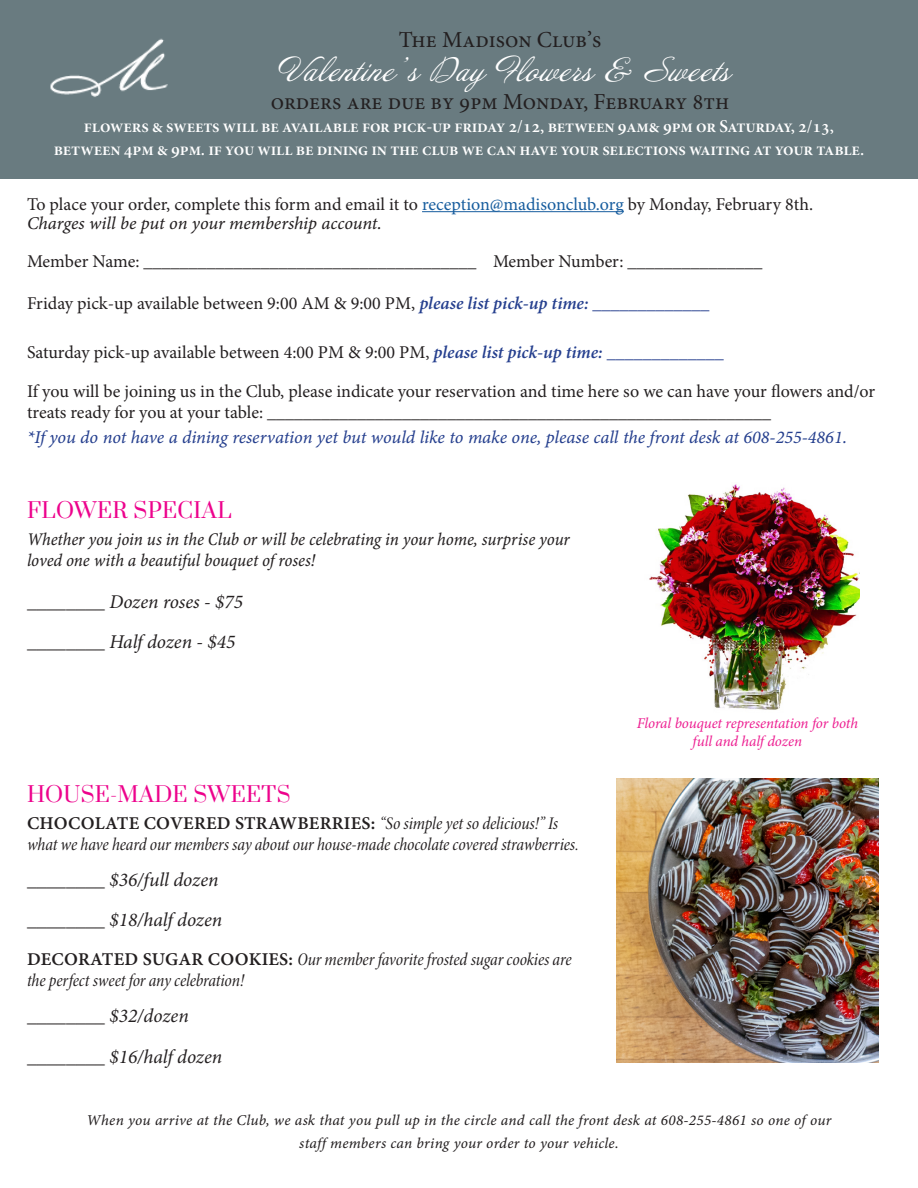
<style>
.page{position:relative;width:918px;height:1188px;background:#fff}
.page>*{position:absolute;margin:0;border:0;box-sizing:border-box;transform-origin:0 0}
.t1{font:30px "Annabelle JF";color:#fff}
.t2{font:22.95px "Minion Pro";color:#231f20}
.t3{font:21px "Prata";letter-spacing:.02em;color:#ed028c}
.t4{font:italic 19.5px "Minion Pro";letter-spacing:-.005em;color:#231f20}
.t5{font:18px/21px "Minion Pro";color:#231f20}
.t6{font:18px/21px "Minion Pro Cn It Subh";letter-spacing:-.005em;color:#231f20}
.t7{font:18px "Minion Pro Semibold Subh";letter-spacing:-.01em;color:#fff}
.t8{font:18px/21.6px "Minion Pro Cn It Capt";letter-spacing:-.005em;color:#231f20}
.t9{font:18px "Minion Pro It Capt";letter-spacing:-.005em;color:#253f8e}
.t10{font:18px "Minion Pro";letter-spacing:-.025em;color:#231f20}
.t11{font:18px "Minion Pro It Capt";letter-spacing:-.005em;color:#231f20}
.t12{font:15px/22.5px "Minion Pro It Capt";letter-spacing:.01em;color:#231f20;text-align:center}
.smaller_spacing{font:italic 15px/18px "Minion Pro";letter-spacing:-.01em;color:#ed1e91;text-align:center}
.s1{color:#175d9e}
.s2{font-weight:600;font-style:italic;color:#253f8e}
.s3{font-family:"Minion Pro Semibold Capt"}
</style>
<div class="page">
<div style="left:0;top:0;width:918px;height:179px;background:#697b80"></div>
<hr style="left:422px;top:211px;width:202px;height:1px;background:#175d9e">
<img style="left:50px;top:38px;width:118px;height:59px">
<img style="left:649px;top:484px;width:211px;height:226px">
<img style="left:617px;top:778px;width:261px;height:285px">
<p class="t2" style="left:399px;top:25px;width:204px">The Madison Club’s</p>
<p class="t1" style="left:278px;top:52px;width:454px">Valentine’s Day Flowers &amp; Sweets</p>
<p class="t2" style="left:271px;top:86px;width:460px">orders are due by 9pm Monday, February 8th</p>
<p class="t7" style="left:84px;top:115px;width:752px">flowers &amp; sweets will be available for pick-up friday 2/12, between 9am&amp; 9pm or Saturday, 2/13,</p>
<p class="t7" style="left:54px;top:137px;width:812px">between 4pm &amp; 9pm. if you will be dining in the club we can have your selections waiting at your table.</p>
<p class="t5" style="left:27px;top:194px;width:788px">To place your order, complete this form and email it to <span class="s1">reception@madisonclub.org</span> by Monday, February 8th.</p>
<p class="t11" style="left:27px;top:211px;width:356px">Charges will be put on your membership account.</p>
<p class="t10" style="left:27px;top:249px;width:737px">Member Name: _____________________________________ Member Number: _______________</p>
<p class="t5" style="left:27px;top:293px;width:684px">Friday pick-up available between 9:00 AM &amp; 9:00 PM, <span class="s2">please list pick-up time: _____________</span></p>
<p class="t5" style="left:27px;top:342px;width:698px">Saturday pick-up available between 4:00 PM &amp; 9:00 PM, <span class="s2">please list pick-up time: _____________</span></p>
<p class="t5" style="left:27px;top:381px;width:850px">If you will be joining us in the Club, please indicate your reservation and time here so we can have your flowers and/or treats ready for you at your table: ________________________________________________________</p>
<p class="t9" style="left:27px;top:425px;width:822px">*If you do not have a dining reservation yet but would like to make one, please call the front desk at 608-255-4861.</p>
<p class="t3" style="left:27px;top:497px;width:206px">FLOWER SPECIAL</p>
<p class="t8" style="left:27px;top:528px;width:544px">Whether you join us in the Club or will be celebrating in your home, surprise your loved one with a beautiful bouquet of roses!</p>
<p class="t4" style="left:27px;top:588px;width:218px">________ Dozen roses - $75</p>
<p class="t4" style="left:27px;top:629px;width:210px">________ Half dozen - $45</p>
<p class="t3" style="left:27px;top:781px;width:265px">HOUSE-MADE SWEETS</p>
<p class="t6" style="left:27px;top:813px;width:553px"><span class="s3">CHOCOLATE COVERED STRAWBERRIES:</span> “So simple yet so delicious!” Is what we have heard our members say about our house-made chocolate covered strawberries.</p>
<p class="t4" style="left:27px;top:866px;width:193px">________ $36/full dozen</p>
<p class="t4" style="left:27px;top:907px;width:197px">________ $18/half dozen</p>
<p class="t6" style="left:27px;top:949px;width:546px"><span class="s3">DECORATED SUGAR COOKIES:</span> Our member favorite frosted sugar cookies are the perfect sweet for any celebration!</p>
<p class="t4" style="left:27px;top:1003px;width:163px">________ $32/dozen</p>
<p class="t4" style="left:27px;top:1043px;width:197px">________ $16/half dozen</p>
<p class="smaller_spacing" style="left:637px;top:714px;width:223px">Floral bouquet representation for both full and half dozen</p>
<p class="t12" style="left:87px;top:1109px;width:746px">When you arrive at the Club, we ask that you pull up in the circle and call the front desk at 608-255-4861 so one of our staff members can bring your order to your vehicle.</p>
</div>
